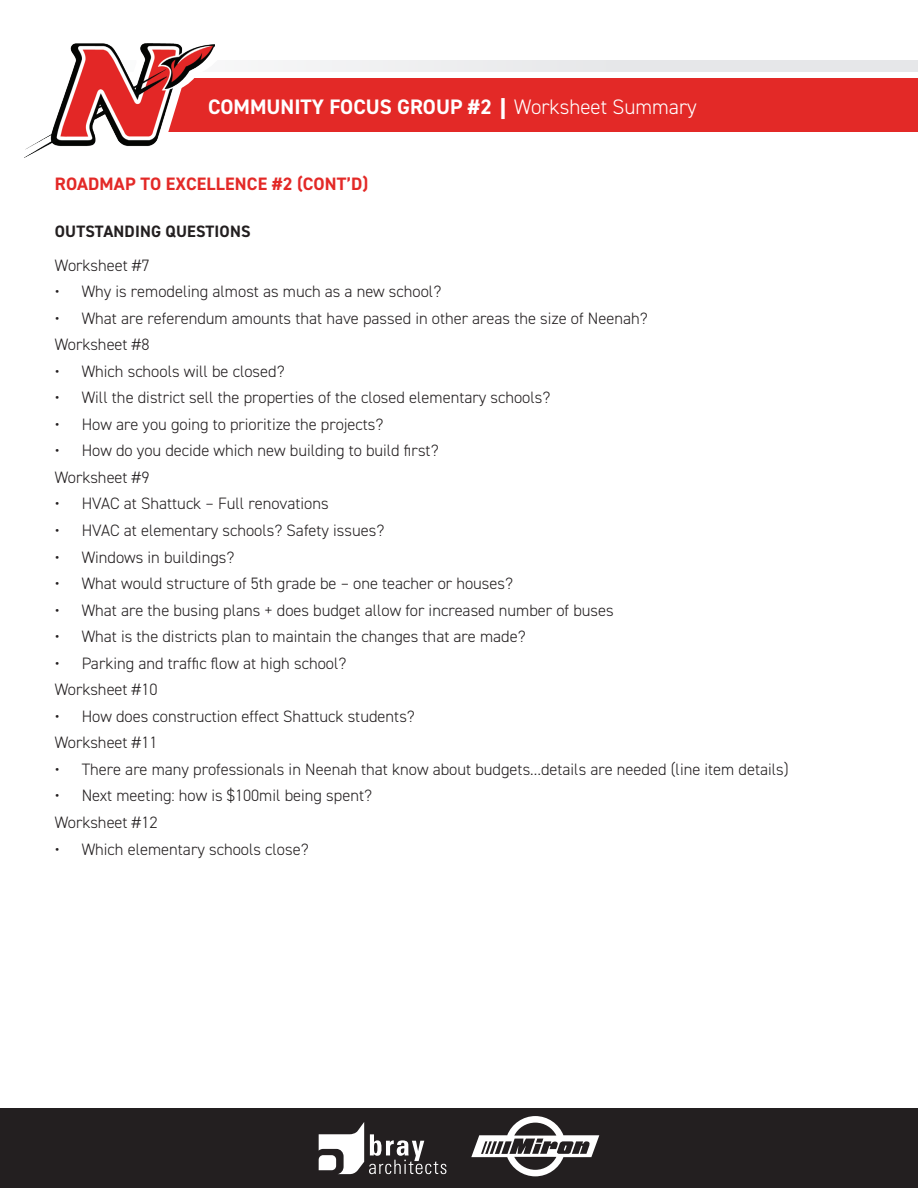
<style>
.page{position:relative;width:918px;height:1188px;background:#fff}
.page>*{position:absolute;margin:0;border:0;box-sizing:border-box;transform-origin:0 0}
.t1{font:700 21px "DIN2014";color:#fff}
.t2{font:700 18px "DIN2014";letter-spacing:.01em;color:#e32927}
.t3{font:300 16.5px/26.5px "DIN2014";color:#231f20}
.t4{font:700 16.5px "DIN2014";letter-spacing:.01em;color:#231f20}
.s1{font-family:"Tablet Gothic Wide"}
.s2{font-weight:300}
</style>
<div class="page">
<div style="left:120px;top:60px;width:798px;height:12px;background:#e6e7e9"></div>
<div style="left:0;top:1108px;width:918px;height:80px;background:#231f20"></div>
<svg style="left:319px;top:1122px;width:127px;height:52px"></svg>
<svg style="left:471px;top:1116px;width:128px;height:61px"></svg>
<div style="left:162px;top:78px;width:756px;height:54px;background:#e32927"></div>
<svg style="left:24px;top:44px;width:214px;height:114px"></svg>
<img style="left:25px;top:43px;width:189px;height:114px">
<p class="t1" style="left:208px;top:92px;width:490px">COMMUNITY FOCUS GROUP #2 <span class="s1">|</span> <span class="s2">Worksheet Summary</span></p>
<p class="t2" style="left:55px;top:172px;width:315px">ROADMAP TO EXCELLENCE #2 (CONT’D)</p>
<p class="t4" style="left:55px;top:221px;width:197px">OUTSTANDING QUESTIONS</p>
<p class="t3" style="left:55px;top:252px;width:96px">Worksheet #7</p>
<p class="t3" style="left:55px;top:278px;width:388px">• Why is remodeling almost as much as a new school?</p>
<p class="t3" style="left:55px;top:305px;width:595px">• What are referendum amounts that have passed in other areas the size of Neenah?<br>Worksheet #8</p>
<p class="t3" style="left:55px;top:358px;width:232px">• Which schools will be closed?</p>
<p class="t3" style="left:55px;top:384px;width:497px">• Will the district sell the properties of the closed elementary schools?</p>
<p class="t3" style="left:55px;top:411px;width:330px">• How are you going to prioritize the projects?</p>
<p class="t3" style="left:55px;top:437px;width:386px">• How do you decide which new building to build first?<br>Worksheet #9</p>
<p class="t3" style="left:55px;top:491px;width:276px">• HVAC at Shattuck – Full renovations</p>
<p class="t3" style="left:55px;top:517px;width:331px">• HVAC at elementary schools? Safety issues?</p>
<p class="t3" style="left:55px;top:544px;width:181px">• Windows in buildings?</p>
<p class="t3" style="left:55px;top:570px;width:460px">• What would structure of 5th grade be – one teacher or houses?</p>
<p class="t3" style="left:55px;top:597px;width:561px">• What are the busing plans + does budget allow for increased number of buses</p>
<p class="t3" style="left:55px;top:623px;width:473px">• What is the districts plan to maintain the changes that are made?</p>
<p class="t3" style="left:55px;top:650px;width:293px">• Parking and traffic flow at high school?<br>Worksheet #10</p>
<p class="t3" style="left:55px;top:703px;width:362px">• How does construction effect Shattuck students?<br>Worksheet #11</p>
<p class="t3" style="left:55px;top:756px;width:736px">• There are many professionals in Neenah that know about budgets…details are needed (line item details)</p>
<p class="t3" style="left:55px;top:783px;width:319px">• Next meeting: how is $100mil being spent?<br>Worksheet #12</p>
<p class="t3" style="left:55px;top:836px;width:256px">• Which elementary schools close?</p>
</div>
